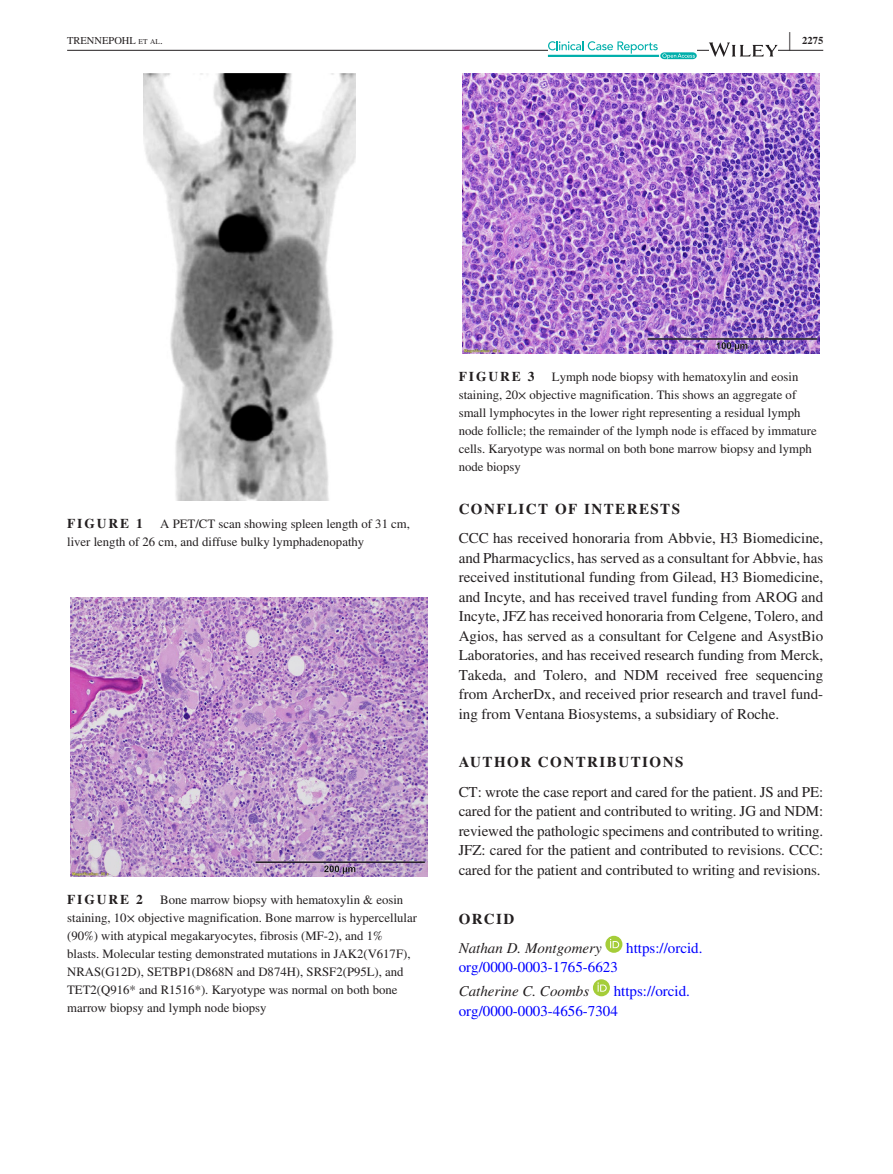
<style>
.page{position:relative;width:893px;height:1174px;background:#fff}
.page>*{position:absolute;margin:0;border:0;box-sizing:border-box;transform-origin:0 0}
.t1{font:700 25.95px "STIX";color:#231f20;scale:.36 1}
.t2{font:15px/19.5px "STIX";letter-spacing:-.005em;color:#231f20;text-align:justify}
.t3{font:15px/19.5px "STIX";color:#00f}
.t4{font:700 15px "STIX";letter-spacing:.1em;color:#231f20}
.t5{font:italic 15px "STIX";color:#231f20}
.t6{font:700 13.5px "STIX";letter-spacing:.14em;color:#231f20}
.t7{font:12.75px/18px "STIX";color:#231f20}
.t8{font:10.5px "STIX";color:#231f20}
.t9{font:700 10.5px "STIX";color:#231f20}
.s1{font-size:7.35px}
</style>
<div class="page">
<hr style="left:67px;top:50px;width:756px;height:1px;background:#231f20">
<svg style="left:548px;top:41px;width:149px;height:18px"></svg>
<svg style="left:709px;top:42px;width:69px;height:15px"></svg>
<svg style="left:605px;top:935px;width:17px;height:17px"></svg>
<svg style="left:610px;top:939px;width:9px;height:9px"></svg>
<div style="left:593px;top:979px;width:17px;height:17px;background:#a5cd39;border-radius:50%"></div>
<svg style="left:597px;top:982px;width:10px;height:9px"></svg>
<img style="left:143px;top:73px;width:213px;height:427px">
<div style="left:67px;top:597px;width:365px;height:280px;background:linear-gradient(to bottom,#fff,#fff)"></div>
<img style="left:71px;top:597px;width:357px;height:280px">
<img style="left:462px;top:73px;width:357px;height:280px">
<h1 class="t1" style="left:789px;top:26px;width:7px">|</h1>
<p class="t8" style="left:67px;top:33px;width:97px">TRENNEPOHL <span class="s1">et al</span>.</p>
<p class="t9" style="left:802px;top:34px;width:22px">2275</p>
<p class="t6" style="left:67px;top:515px;width:77px">FIGURE 1</p>
<p class="t7" style="left:67px;top:515px;width:344px;text-indent:93px">A PET/CT scan showing spleen length of 31 cm, liver length of 26 cm, and diffuse bulky lymphadenopathy</p>
<p class="t6" style="left:67px;top:891px;width:77px">FIGURE 2</p>
<p class="t7" style="left:67px;top:891px;width:351px;text-indent:93px">Bone marrow biopsy with hematoxylin &amp; eosin staining, 10× objective magnification. Bone marrow is hypercellular (90%) with atypical megakaryocytes, fibrosis (MF‐2), and 1% blasts. Molecular testing demonstrated mutations in JAK2(V617F), NRAS(G12D), SETBP1(D868N and D874H), SRSF2(P95L), and TET2(Q916* and R1516*). Karyotype was normal on both bone marrow biopsy and lymph node biopsy</p>
<p class="t6" style="left:459px;top:368px;width:77px">FIGURE 3</p>
<p class="t7" style="left:459px;top:368px;width:359px;text-indent:93px">Lymph node biopsy with hematoxylin and eosin staining, 20× objective magnification. This shows an aggregate of small lymphocytes in the lower right representing a residual lymph node follicle; the remainder of the lymph node is effaced by immature cells. Karyotype was normal on both bone marrow biopsy and lymph node biopsy</p>
<p class="t4" style="left:459px;top:500px;width:223px">CONFLICT OF INTERESTS</p>
<p class="t2" style="left:459px;top:529px;width:366px">CCC has received honoraria from Abbvie, H3 Biomedicine, and Pharmacyclics, has served as a consultant for Abbvie, has received institutional funding from Gilead, H3 Biomedicine, and Incyte, and has received travel funding from AROG and Incyte, JFZ has received honoraria from Celgene, Tolero, and Agios, has served as a consultant for Celgene and AsystBio Laboratories, and has received research funding from Merck, Takeda, and Tolero, and NDM received free sequencing from ArcherDx, and received prior research and travel fund&shy;ing from Ventana Biosystems, a subsidiary of Roche.</p>
<p class="t4" style="left:459px;top:753px;width:226px">AUTHOR CONTRIBUTIONS</p>
<p class="t2" style="left:459px;top:783px;width:366px">CT: wrote the case report and cared for the patient. JS and PE: cared for the patient and contributed to writing. JG and NDM: reviewed the pathologic specimens and contributed to writing.<br>JFZ: cared for the patient and contributed to revisions. CCC: cared for the patient and contributed to writing and revisions.</p>
<p class="t4" style="left:459px;top:909px;width:57px">ORCID</p>
<p class="t5" style="left:459px;top:937px;width:144px">Nathan D. Montgomery</p>
<p class="t3" style="left:626px;top:939px;width:78px">https://orcid.</p>
<p class="t3" style="left:459px;top:958px;width:161px">org/0000-0003-1765-6623</p>
<p class="t5" style="left:459px;top:981px;width:132px">Catherine C. Coombs</p>
<p class="t3" style="left:459px;top:982px;width:233px;text-indent:155px">https://orcid. org/0000-0003-4656-7304</p>
</div>
